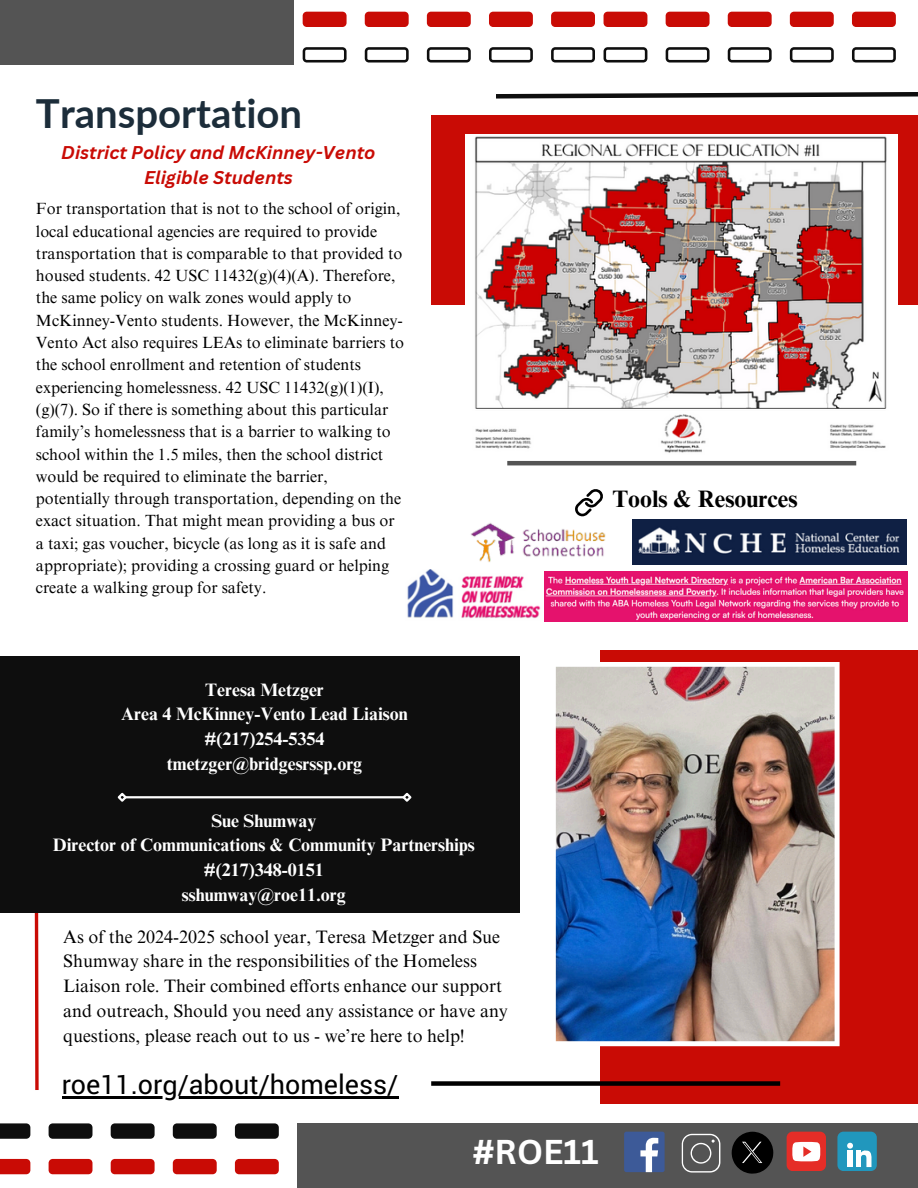
<style>
.page{position:relative;width:918px;height:1188px;background:#fff}
.page>*{position:absolute;margin:0;border:0;box-sizing:border-box;transform-origin:0 0}
.t1{font:700 40.05px "Lato";color:#1c2d3a}
.t2{font:700 33.45px "Canva Sans";color:#fff}
.t3{font:29.85px "Yantramanav";color:#000}
.t4{font:700 23.85px "Times NRMT Pro";color:#000}
.t5{font:18px/24.8px "Times NRMT Pro";color:#000}
.t6{font:700 18px/24.8px "Times NRMT Pro";color:#fff;text-align:center}
.t7{font:italic 700 18px/24.8px "Canva Sans";color:#c90b05;text-align:center}
.t8{font:16.2px/22.4px "Times NRMT Pro";color:#000}
</style>
<div class="page">
<div style="left:600px;top:650px;width:318px;height:454px;background:#c90b05"></div>
<div style="left:297px;top:1123px;width:621px;height:65px;background:#545454"></div>
<svg style="left:0;top:1123px;width:30px;height:16px"></svg>
<svg style="left:49px;top:1123px;width:43px;height:16px"></svg>
<svg style="left:111px;top:1123px;width:44px;height:16px"></svg>
<svg style="left:173px;top:1123px;width:44px;height:16px"></svg>
<svg style="left:235px;top:1123px;width:44px;height:16px"></svg>
<svg style="left:0;top:1159px;width:30px;height:15px"></svg>
<svg style="left:49px;top:1159px;width:43px;height:15px"></svg>
<svg style="left:111px;top:1159px;width:44px;height:15px"></svg>
<svg style="left:173px;top:1159px;width:44px;height:15px"></svg>
<svg style="left:235px;top:1159px;width:44px;height:15px"></svg>
<svg style="left:303px;top:12px;width:44px;height:15px"></svg>
<svg style="left:365px;top:12px;width:44px;height:15px"></svg>
<svg style="left:427px;top:12px;width:44px;height:15px"></svg>
<svg style="left:489px;top:12px;width:44px;height:15px"></svg>
<svg style="left:551px;top:12px;width:44px;height:15px"></svg>
<svg style="left:303px;top:47px;width:44px;height:15px"></svg>
<svg style="left:365px;top:47px;width:44px;height:15px"></svg>
<svg style="left:427px;top:47px;width:44px;height:15px"></svg>
<svg style="left:489px;top:47px;width:44px;height:15px"></svg>
<svg style="left:551px;top:47px;width:44px;height:15px"></svg>
<svg style="left:604px;top:12px;width:43px;height:15px"></svg>
<svg style="left:666px;top:12px;width:44px;height:15px"></svg>
<svg style="left:728px;top:12px;width:44px;height:15px"></svg>
<svg style="left:790px;top:12px;width:44px;height:15px"></svg>
<svg style="left:852px;top:12px;width:44px;height:15px"></svg>
<svg style="left:604px;top:47px;width:43px;height:15px"></svg>
<svg style="left:666px;top:47px;width:44px;height:15px"></svg>
<svg style="left:728px;top:47px;width:44px;height:15px"></svg>
<svg style="left:790px;top:47px;width:44px;height:15px"></svg>
<svg style="left:852px;top:47px;width:44px;height:15px"></svg>
<div style="left:0;top:0;width:294px;height:65px;background:#545454"></div>
<div style="left:431px;top:115px;width:487px;height:190px;background:#c90b05"></div>
<div style="left:431px;top:1081px;width:349px;height:5px;background:#000"></div>
<svg style="left:496px;top:92px;width:422px;height:7px"></svg>
<svg style="left:34px;top:913px;width:5px;height:177px"></svg>
<div style="left:0;top:656px;width:520px;height:257px;background:#0e0e0e"></div>
<img style="left:466px;top:135px;width:432px;height:318px">
<svg style="left:575px;top:489px;width:28px;height:28px"></svg>
<img style="left:471px;top:523px;width:135px;height:39px">
<img style="left:555px;top:662px;width:284px;height:384px">
<div style="left:787px;top:1132px;width:39px;height:39px;background:#e52d27;border-radius:6px"></div>
<svg style="left:792px;top:1142px;width:28px;height:19px"></svg>
<div style="left:837px;top:1132px;width:40px;height:39px;background:#2197bd;border-radius:6px"></div>
<svg style="left:847px;top:1143px;width:6px;height:6px"></svg>
<div style="left:848px;top:1151px;width:5px;height:16px;background:#fff"></div>
<div style="left:856px;top:1151px;width:5px;height:16px;background:#fff"></div>
<svg style="left:859px;top:1150px;width:13px;height:17px"></svg>
<div style="left:624px;top:1132px;width:41px;height:40px;background:#3d5a98;border-radius:2px"></div>
<svg style="left:640px;top:1138px;width:18px;height:34px"></svg>
<svg style="left:682px;top:1134px;width:38px;height:38px"></svg>
<svg style="left:732px;top:1132px;width:41px;height:42px"></svg>
<hr style="left:125px;top:796px;width:279px;height:2px;background:#fefefe">
<svg style="left:117px;top:792px;width:12px;height:10px"></svg>
<svg style="left:400px;top:792px;width:12px;height:10px"></svg>
<img style="left:633px;top:520px;width:273px;height:45px">
<img style="left:544px;top:571px;width:363px;height:51px">
<img style="left:407px;top:569px;width:134px;height:50px">
<hr style="left:62px;top:1096px;width:336px;height:3px;background:#000">
<hr style="left:507px;top:461px;width:349px;height:4px;background:#545454">
<p class="t1" style="left:36px;top:88px;width:268px">Transportation</p>
<h5 class="t7" style="left:61px;top:139px;width:316px">District Policy and McKinney-Vento<br>Eligible Students</h5>
<h4 class="t8" style="left:36px;top:200px;width:370px">For transportation that is not to the school of origin, local educational agencies are required to provide transportation that is comparable to that provided to housed students. 42 USC 11432(g)(4)(A). Therefore, the same policy on walk zones would apply to McKinney-Vento students. However, the McKinney-Vento Act also requires LEAs to eliminate barriers to the school enrollment and retention of students experiencing homelessness. 42 USC 11432(g)(1)(I), (g)(7). So if there is something about this particular family’s homelessness that is a barrier to walking to school within the 1.5 miles, then the school district would be required to eliminate the barrier, potentially through transportation, depending on the exact situation. That might mean providing a bus or a taxi; gas voucher, bicycle (as long as it is safe and appropriate); providing a crossing guard or helping create a walking group for safety.</h4>
<p class="t4" style="left:612px;top:490px;width:187px">Tools &amp; Resources</p>
<p class="t6" style="left:121px;top:679px;width:288px">Teresa Metzger<br>Area 4 McKinney-Vento Lead Liaison #(217)254-5354 tmetzger@bridgesrssp.org</p>
<h5 class="t6" style="left:53px;top:810px;width:424px">Sue Shumway<br>Director of Communications &amp; Community Partnerships #(217)348-0151<br>sshumway@roe11.org</h5>
<p class="t5" style="left:63px;top:926px;width:446px">As of the 2024-2025 school year, Teresa Metzger and Sue Shumway share in the responsibilities of the Homeless Liaison role. Their combined efforts enhance our support and outreach, Should you need any assistance or have any questions, please reach out to us - we’re here to help!</p>
<p class="t3" style="left:62px;top:1066px;width:338px">roe11.org/about/homeless/</p>
<p class="t2" style="left:472px;top:1129px;width:128px">#ROE11</p>
</div>
